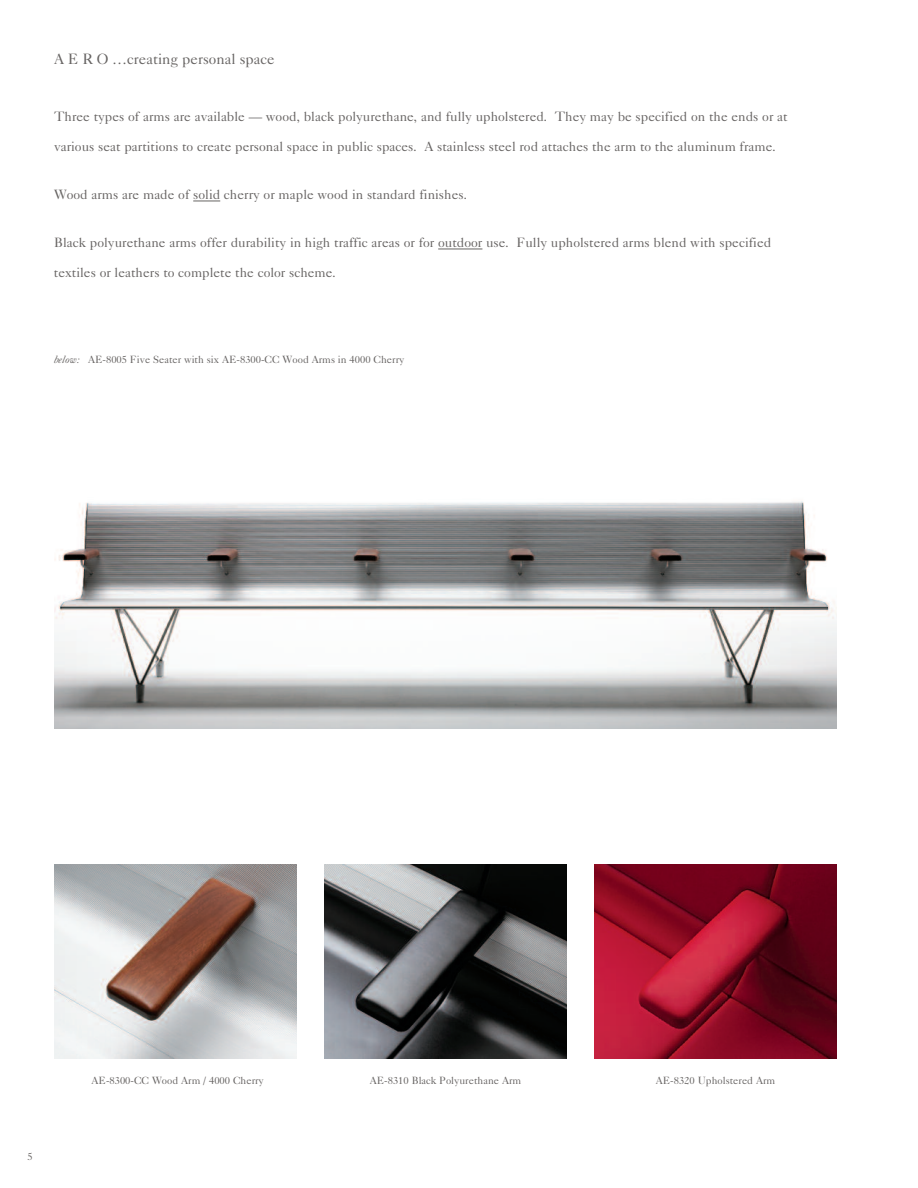
<style>
.page{position:relative;width:918px;height:1188px;background:#fff}
.page>*{position:absolute;margin:0;border:0;box-sizing:border-box;transform-origin:0 0}
.t1{font:15px "Caslon Five Forty";color:#676463}
.t2{font:13.5px "Caslon Five Forty";color:#676463}
.t3{font:10.5px "Caslon Five Forty";color:#676463}
.s1{font-style:italic}
</style>
<div class="page">
<img style="left:54px;top:501px;width:783px;height:228px">
<img style="left:54px;top:864px;width:243px;height:194px">
<img style="left:324px;top:864px;width:243px;height:194px">
<svg style="left:193px;top:201px;width:27px;height:1px"></svg>
<hr style="left:438px;top:249px;width:44px;height:1px;background:#676463">
<img style="left:594px;top:864px;width:243px;height:194px">
<p class="t1" style="left:54px;top:54px;width:222px">A E R O …creating personal space</p>
<p class="t2" style="left:54px;top:112px;width:735px">Three types of arms are available — wood, black polyurethane, and fully upholstered. They may be specified on the ends or at</p>
<p class="t2" style="left:54px;top:142px;width:724px">various seat partitions to create personal space in public spaces. A stainless steel rod attaches the arm to the aluminum frame.</p>
<p class="t2" style="left:54px;top:190px;width:415px">Wood arms are made of solid cherry or maple wood in standard finishes.</p>
<p class="t2" style="left:54px;top:238px;width:719px">Black polyurethane arms offer durability in high traffic areas or for outdoor use. Fully upholstered arms blend with specified</p>
<p class="t2" style="left:54px;top:268px;width:284px">textiles or leathers to complete the color scheme.</p>
<p class="t3" style="left:54px;top:356px;width:352px"><span class="s1">below:</span> AE-8005 Five Seater with six AE-8300-CC Wood Arms in 4000 Cherry</p>
<p class="t3" style="left:27px;top:1152px;width:7px">5</p>
<p class="t3" style="left:91px;top:1077px;width:174px">AE-8300-CC Wood Arm / 4000 Cherry</p>
<p class="t3" style="left:656px;top:1077px;width:121px">AE-8320 Upholstered Arm</p>
<p class="t3" style="left:370px;top:1077px;width:153px">AE-8310 Black Polyurethane Arm</p>
</div>
